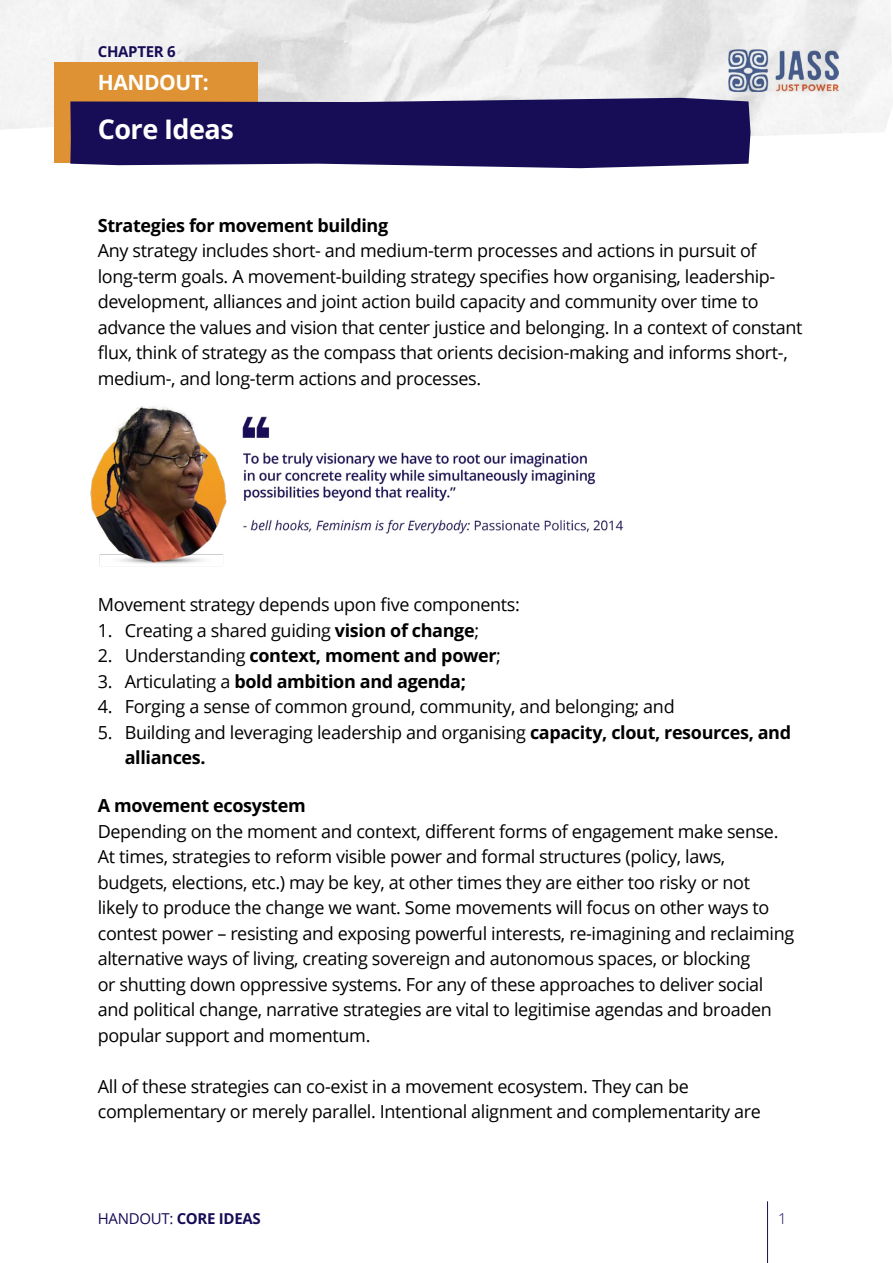
<style>
.page{position:relative;width:893px;height:1263px;background:#fff}
.page>*{position:absolute;margin:0;border:0;box-sizing:border-box;transform-origin:0 0}
.t1{font:700 27px "Open Sans";letter-spacing:-.02em;color:#fff}
.t2{font:700 21px "Open Sans";letter-spacing:-.02em;color:#fff}
.t3{font:18px/25.5px "Open Sans";letter-spacing:-.02em;color:#000}
.t4{font:700 18px "Open Sans";letter-spacing:-.02em;color:#000}
.t5{font:700 15px "Open Sans";letter-spacing:-.02em;color:#170d57}
.t6{font:300 15px "Open Sans";color:#170d57}
.s1{font-weight:700}
.s2{font-weight:400}
</style>
<div class="page">
<hr style="left:767px;top:1201px;width:1px;height:62px;background:#170d57">
<img style="left:0;top:0;width:893px;height:139px">
<img style="left:728px;top:49px;width:110px;height:43px">
<div style="left:54px;top:63px;width:203px;height:100px;background:#de9234"></div>
<svg style="left:70px;top:98px;width:680px;height:70px;background:#271d60"></svg>
<img style="left:90px;top:406px;width:534px;height:160px">
<p class="t5" style="left:98px;top:41px;width:79px">CHAPTER 6</p>
<p class="t2" style="left:98px;top:68px;width:112px">HANDOUT:</p>
<h1 class="t1" style="left:98px;top:111px;width:137px">Core Ideas</h1>
<p class="t4" style="left:98px;top:213px;width:292px">Strategies for movement building</p>
<p class="t3" style="left:98px;top:238px;width:706px">Any strategy includes short- and medium-term processes and actions in pursuit of long-term goals. A movement-building strategy specifies how organising, leadership&shy;development, alliances and joint action build capacity and community over time to advance the values and vision that center justice and belonging. In a context of constant flux, think of strategy as the compass that orients decision-making and informs short-, medium-, and long-term actions and processes.</p>
<p class="t3" style="left:98px;top:591px;width:424px">Movement strategy depends upon five components:</p>
<p class="t3" style="left:98px;top:617px;width:383px">1. Creating a shared guiding <span class="s1">vision of change</span>;</p>
<p class="t4" style="left:98px;top:643px;width:405px"><span class="s2">2. Understanding</span> context, moment and power<span class="s2">;</span></p>
<p class="t4" style="left:98px;top:668px;width:370px"><span class="s2">3. Articulating a</span> bold ambition and agenda;</p>
<p class="t3" style="left:98px;top:693px;width:578px">4. Forging a sense of common ground, community, and belonging; and</p>
<p class="t3" style="left:125px;top:719px;width:668px;text-indent:-27px">5. Building and leveraging leadership and organising <span class="s1">capacity, clout, resources, and alliances.</span></p>
<p class="t4" style="left:98px;top:793px;width:209px">A movement ecosystem</p>
<p class="t3" style="left:98px;top:818px;width:698px">Depending on the moment and context, different forms of engagement make sense.<br>At times, strategies to reform visible power and formal structures (policy, laws, budgets, elections, etc.) may be key, at other times they are either too risky or not likely to produce the change we want. Some movements will focus on other ways to contest power – resisting and exposing powerful interests, re-imagining and reclaiming alternative ways of living, creating sovereign and autonomous spaces, or blocking<br>or shutting down oppressive systems. For any of these approaches to deliver social and political change, narrative strategies are vital to legitimise agendas and broaden popular support and momentum.</p>
<p class="t3" style="left:98px;top:1073px;width:665px">All of these strategies can co-exist in a movement ecosystem. They can be complementary or merely parallel. Intentional alignment and complementarity are</p>
<p class="t5" style="left:98px;top:1208px;width:164px"><span class="s2">HANDOUT:</span> CORE IDEAS</p>
<p class="t6" style="left:778px;top:1208px;width:10px">1</p>
</div>
